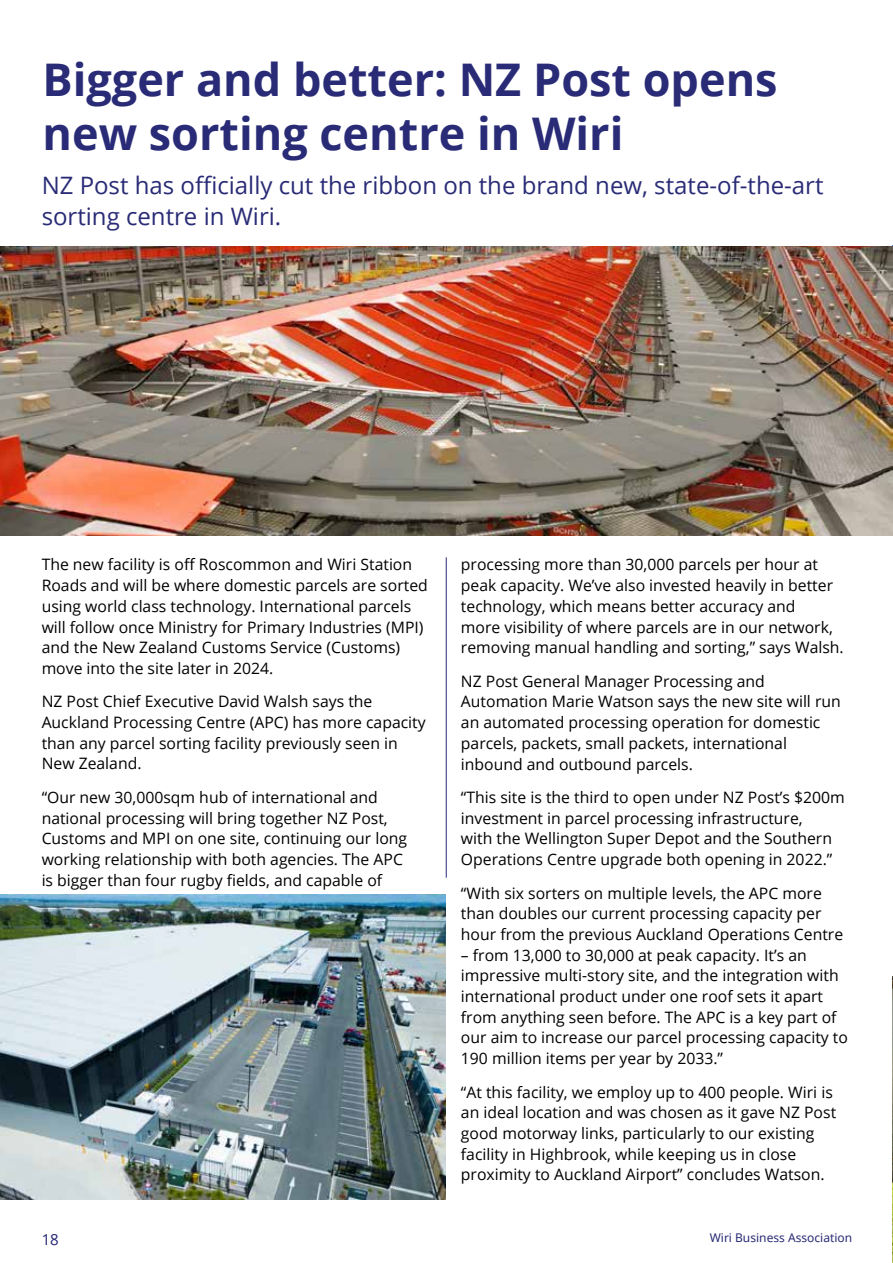
<style>
.page{position:relative;width:893px;height:1263px;background:#fff}
.page>*{position:absolute;margin:0;border:0;box-sizing:border-box;transform-origin:0 0}
.t1{font:700 45px/54px "Open Sans";color:#292b76}
.t2{font:24px/30.5px "Open Sans";color:#292b76}
.t3{font:15.75px/20.7px "Open Sans";color:#000}
.t4{font:15px "Noto Sans";color:#292b76}
.t5{font:12px "Noto Sans";color:#292b76}
</style>
<div class="page">
<img style="left:0;top:246px;width:893px;height:290px">
<hr style="left:446px;top:557px;width:1px;height:321px;background:#292b76">
<img style="left:0;top:894px;width:446px;height:305px">
<img style="left:892px;top:977px;width:1px;height:286px">
<h1 class="t1" style="left:43px;top:57px;width:737px">Bigger and better: NZ Post opens new sorting centre in Wiri</h1>
<h2 class="t2" style="left:42px;top:170px;width:783px">NZ Post has officially cut the ribbon on the brand new, state-of-the-art sorting centre in Wiri.</h2>
<p class="t3" style="left:42px;top:554px;width:388px">The new facility is off Roscommon and Wiri Station Roads and will be where domestic parcels are sorted using world class technology. International parcels will follow once Ministry for Primary Industries (MPI) and the New Zealand Customs Service (Customs) move into the site later in 2024.</p>
<p class="t3" style="left:42px;top:693px;width:386px">NZ Post Chief Executive David Walsh says the Auckland Processing Centre (APC) has more capacity than any parcel sorting facility previously seen in New Zealand.</p>
<p class="t3" style="left:42px;top:788px;width:367px">“Our new 30,000sqm hub of international and national processing will bring together NZ Post, Customs and MPI on one site, continuing our long working relationship with both agencies. The APC is bigger than four rugby fields, and capable of</p>
<p class="t3" style="left:461px;top:556px;width:384px">processing more than 30,000 parcels per hour at peak capacity. We’ve also invested heavily in better technology, which means better accuracy and<br>more visibility of where parcels are in our network, removing manual handling and sorting,” says Walsh.</p>
<p class="t3" style="left:461px;top:672px;width:381px">NZ Post General Manager Processing and Automation Marie Watson says the new site will run an automated processing operation for domestic parcels, packets, small packets, international inbound and outbound parcels.</p>
<p class="t3" style="left:461px;top:788px;width:385px">“This site is the third to open under NZ Post’s $200m investment in parcel processing infrastructure,<br>with the Wellington Super Depot and the Southern Operations Centre upgrade both opening in 2022.”</p>
<p class="t3" style="left:461px;top:884px;width:384px">“With six sorters on multiple levels, the APC more than doubles our current processing capacity per hour from the previous Auckland Operations Centre</p>
<p class="t3" style="left:461px;top:946px;width:389px">– from 13,000 to 30,000 at peak capacity. It’s an impressive multi-story site, and the integration with international product under one roof sets it apart from anything seen before. The APC is a key part of our aim to increase our parcel processing capacity to 190 million items per year by 2033.”</p>
<p class="t3" style="left:461px;top:1083px;width:377px">“At this facility, we employ up to 400 people. Wiri is an ideal location and was chosen as it gave NZ Post good motorway links, particularly to our existing facility in Highbrook, while keeping us in close proximity to Auckland Airport” concludes Watson.</p>
<p class="t4" style="left:42px;top:1231px;width:19px">18</p>
<p class="t5" style="left:710px;top:1231px;width:144px">Wiri Business Association</p>
</div>
